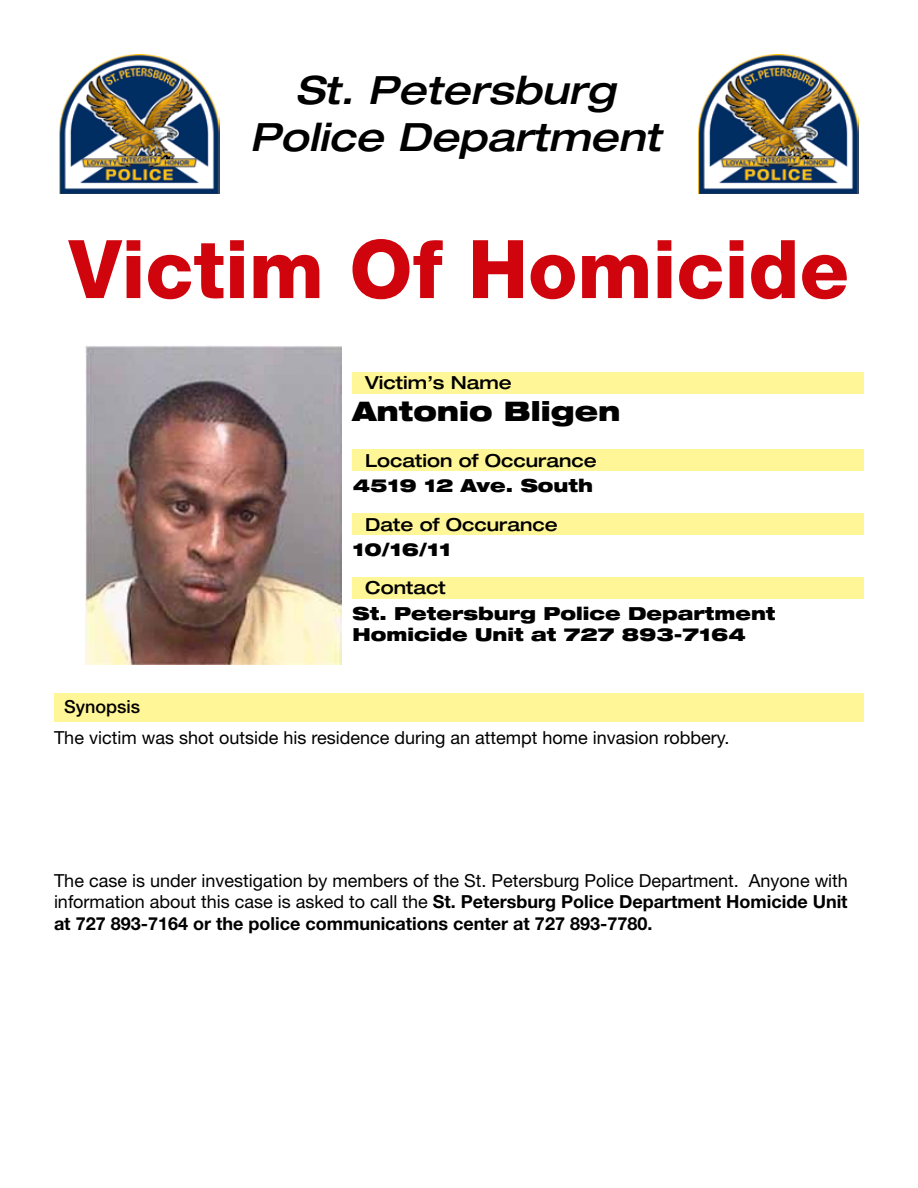
<style>
.page{position:relative;width:918px;height:1188px;background:#fff}
.page>*{position:absolute;margin:0;border:0;box-sizing:border-box;transform-origin:0 0}
.t1{font:800 81px "Helvetica Neue LT Std";color:#d0040d}
.t2{font:italic 500 expanded 39px/46.8px "Helvetica Neue LT Std";color:#000;text-align:center}
.vic_name{font:900 expanded 27px "Helvetica Neue LT Std";color:#000}
.t3{font:18px/21.6px "Helvetica Neue LT Std";color:#000;text-align:justify}
.address{font:900 expanded 18px/21.6px "Helvetica Neue LT Std";color:#000}
.t4{font:500 expanded 18px "Helvetica Neue LT Std";color:#000}
.t5{font:500 18px "Helvetica Neue LT Std";color:#000}
.s1{font-weight:700}
</style>
<div class="page">
<img style="left:698px;top:54px;width:161px;height:140px">
<img style="left:59px;top:54px;width:161px;height:140px">
<img style="left:85px;top:346px;width:256px;height:319px">
<div style="left:54px;top:693px;width:810px;height:28px;background:#fff797"></div>
<div style="left:352px;top:577px;width:512px;height:21px;background:#fff797"></div>
<div style="left:352px;top:513px;width:512px;height:22px;background:#fff797"></div>
<div style="left:352px;top:372px;width:512px;height:22px;background:#fff797"></div>
<div style="left:352px;top:450px;width:512px;height:21px;background:#fff797"></div>
<p class="t2" style="left:250px;top:67px;width:412px">St. Petersburg<br>Police Department</p>
<p class="t1" style="left:69px;top:221px;width:782px">Victim Of Homicide</p>
<p class="t4" style="left:365px;top:372px;width:148px">Victim’s Name</p>
<p class="vic_name" style="left:352px;top:394px;width:270px">Antonio Bligen</p>
<p class="t4" style="left:365px;top:449px;width:233px">Location of Occurance</p>
<p class="address" style="left:353px;top:474px;width:242px">4519 12 Ave. South</p>
<p class="t4" style="left:365px;top:513px;width:194px">Date of Occurance</p>
<p class="address" style="left:352px;top:538px;width:100px">10/16/11</p>
<p class="t4" style="left:365px;top:577px;width:82px">Contact</p>
<p class="t5" style="left:64px;top:696px;width:78px">Synopsis</p>
<p class="address" style="left:352px;top:602px;width:425px">St. Petersburg Police Department<br>Homicide Unit at 727 893-7164</p>
<p class="t3" style="left:54px;top:727px;width:677px">The victim was shot outside his residence during an attempt home invasion robbery.</p>
<p class="t3" style="left:54px;top:869px;width:795px">The case is under investigation by members of the St. Petersburg Police Department. Anyone with information about this case is asked to call the <span class="s1">St. Petersburg Police Department Homicide Unit at 727 893-7164 or the police communications center at 727 893-7780.</span></p>
</div>
